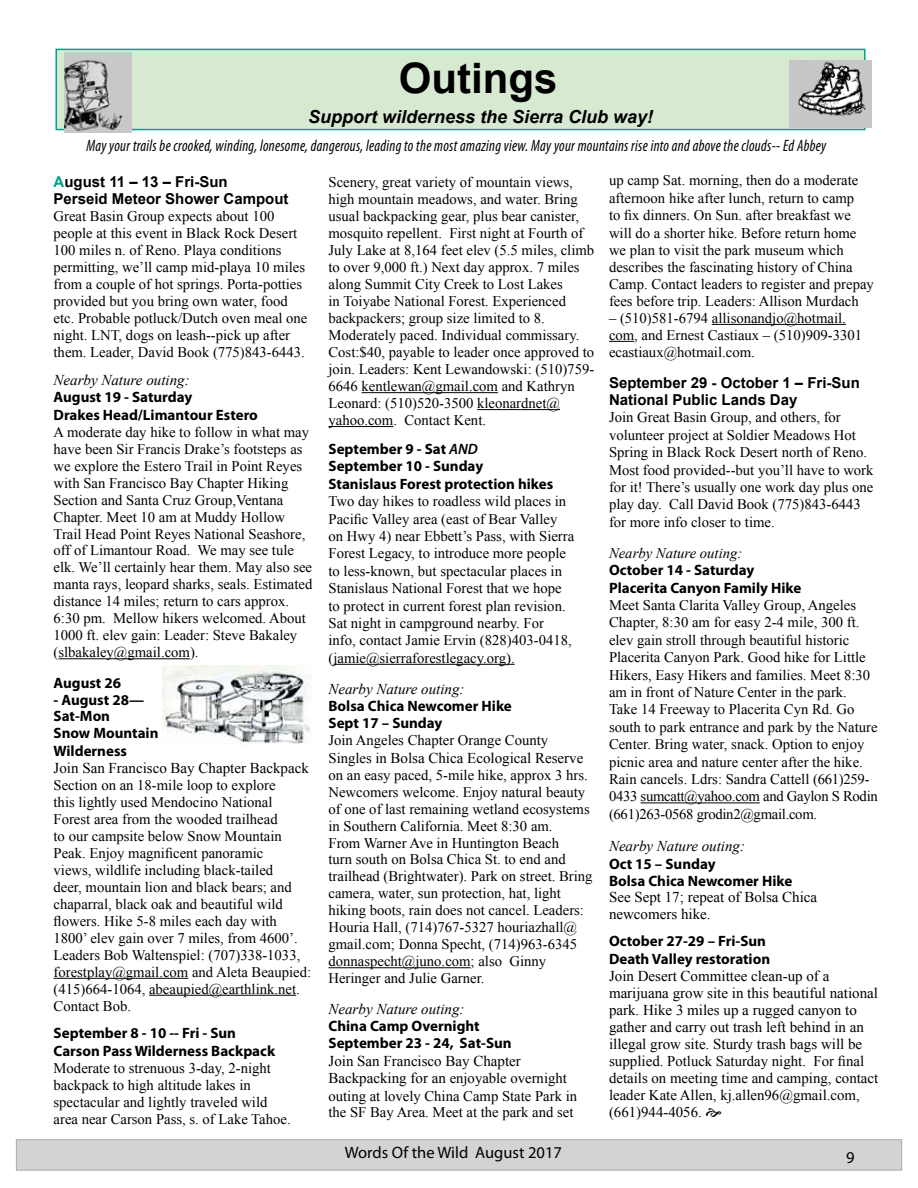
<style>
.page{position:relative;width:918px;height:1188px;background:#fff}
.page>*{position:absolute;margin:0;border:0;box-sizing:border-box;transform-origin:0 0}
.t1{font:700 42px "Arial";color:#000}
.t2{font:italic 700 18px "Arial";color:#000}
.t3{font:italic condensed 16.5px "Myriad Pro";letter-spacing:.02em;color:#000;scale:.91 1}
.t4{font:16.5px "Myriad Pro";color:#000}
.t5{font:700 15px/17.4px "Myriad Pro";color:#000}
.t6{font:15px/17px "Times New Roman";color:#000}
.t7{font:700 15px/17.4px "Arial";color:#000}
.t8{font:italic 15px "Times New Roman";color:#000}
.t9{font:14.85px/17px "Times New Roman";color:#000}
.t10{font:14.7px/17px "Times New Roman";color:#000}
.t11{font:italic 14.7px "Times New Roman";color:#000}
.s1{color:#00a389}
.s2{font-weight:600;font-style:italic}
.s3{font-size:14.7px}
.s4{font-size:15px}
.s5{font-size:14.85px}
</style>
<div class="page">
<div style="left:16px;top:1140px;width:886px;height:30px;background:#d1d3d4;border:1px solid #a8aaab"></div>
<div style="left:56px;top:49px;width:809px;height:81px;background:#d8e9d2"></div>
<div style="left:56px;top:49px;width:810px;height:81px;border:2px solid #00a389"></div>
<img style="left:790px;top:60px;width:82px;height:67px">
<img style="left:64px;top:53px;width:67px;height:79px">
<hr style="left:58px;top:658px;width:132px;height:1px;background:#000">
<hr style="left:54px;top:978px;width:134px;height:1px;background:#000">
<hr style="left:149px;top:995px;width:147px;height:1px;background:#000">
<hr style="left:362px;top:392px;width:136px;height:1px;background:#000">
<hr style="left:477px;top:409px;width:83px;height:1px;background:#000">
<hr style="left:328px;top:426px;width:65px;height:1px;background:#000">
<hr style="left:333px;top:664px;width:182px;height:1px;background:#000">
<hr style="left:328px;top:967px;width:143px;height:1px;background:#000">
<hr style="left:712px;top:324px;width:134px;height:1px;background:#000">
<svg style="left:609px;top:341px;width:25px;height:1px"></svg>
<hr style="left:641px;top:803px;width:119px;height:1px;background:#000">
<img style="left:162px;top:666px;width:149px;height:78px">
<h1 class="t1" style="left:399px;top:50px;width:160px">Outings</h1>
<p class="t2" style="left:308px;top:104px;width:347px">Support wilderness the Sierra Club way!</p>
<p class="t3" style="left:86px;top:135px;width:815px">May your trails be crooked, winding, lonesome, dangerous, leading to the most amazing view. May your mountains rise into and above the clouds-- Ed Abbey</p>
<p class="t7" style="left:54px;top:173px;width:237px"><span class="s1">A</span>ugust 11 – 13 – Fri-Sun<br>Perseid Meteor Shower Campout</p>
<p class="t10" style="left:54px;top:207px;width:255px">Great Basin Group expects about 100 people at this event in Black Rock Desert 100 miles n. of Reno. Playa conditions permitting, we’ll camp mid-playa 10 miles from a couple of hot springs. Porta-potties provided but you bring own water, food etc. Probable potluck/Dutch oven meal one night. LNT, dogs on leash--pick up after them. Leader, David Book (775)843-6443.</p>
<p class="t8" style="left:54px;top:370px;width:138px">Nearby Nature outing:</p>
<p class="t5" style="left:54px;top:388px;width:206px">August 19 - Saturday<br>Drakes Head/Limantour Estero</p>
<p class="t10" style="left:54px;top:423px;width:260px">A moderate day hike to follow in what may have been Sir Francis Drake’s footsteps as we explore the Estero Trail in Point Reyes with San Francisco Bay Chapter Hiking Section and Santa Cruz Group,Ventana Chapter. Meet 10 am at Muddy Hollow Trail Head Point Reyes National Seashore, off of Limantour Road. We may see tule elk. We’ll certainly hear them. May also see manta rays, leopard sharks, seals. Estimated distance 14 miles; return to cars approx.<br>6:30 pm. Mellow hikers welcomed. About 1000 ft. elev gain: Leader: Steve Bakaley (slbakaley@gmail.com).</p>
<p class="t5" style="left:54px;top:674px;width:69px">August 26</p>
<p class="t5" style="left:54px;top:691px;width:106px">- August 28—<br>Sat-Mon<br>Snow Mountain<br>Wilderness</p>
<p class="t6" style="left:54px;top:760px;width:257px">Join San Francisco Bay Chapter Backpack</p>
<p class="t10" style="left:54px;top:777px;width:259px">Section on an 18-mile loop to explore<br>this lightly used Mendocino National Forest area from the wooded trailhead<br>to our campsite below Snow Mountain Peak. Enjoy magnificent panoramic<br>views, wildlife including black-tailed<br>deer, mountain lion and black bears; and chaparral, black oak and beautiful wild flowers. Hike 5-8 miles each day with 1800’ elev gain over 7 miles, from 4600’.<br>Leaders Bob Waltenspiel: (707)338-1033, forestplay@gmail.com and Aleta Beaupied: (415)664-1064, abeaupied@earthlink.net.<br>Contact Bob.</p>
<p class="t5" style="left:54px;top:1024px;width:223px">September 8 - 10 -- Fri - Sun<br>Carson Pass Wilderness Backpack</p>
<p class="t10" style="left:54px;top:1059px;width:239px">Moderate to strenuous 3-day, 2-night backpack to high altitude lakes in spectacular and lightly traveled wild area near Carson Pass, s. of Lake Tahoe.</p>
<p class="t10" style="left:328px;top:173px;width:267px">Scenery, great variety of mountain views, high mountain meadows, and water. Bring usual backpacking gear, plus bear canister, mosquito repellent. First night at Fourth of July Lake at 8,164 feet elev (5.5 miles, climb to over 9,000 ft.) Next day approx. 7 miles along Summit City Creek to Lost Lakes<br>in Toiyabe National Forest. Experienced backpackers; group size limited to 8.<br>Moderately paced. Individual commissary.<br>Cost:$40, payable to leader once approved to join. Leaders: Kent Lewandowski: (510)759- 6646 kentlewan@gmail.com and Kathryn Leonard: (510)520-3500 kleonardnet@ yahoo.com. Contact Kent.</p>
<p class="t5" style="left:328px;top:440px;width:226px">September 9 - Sat <span class="s2">AND<br></span>September 10 - Sunday<br>Stanislaus Forest protection hikes</p>
<p class="t10" style="left:328px;top:492px;width:247px;line-height:17.4px">Two day hikes to roadless wild places in Pacific Valley area (east of Bear Valley on Hwy 4) near Ebbett’s Pass, with Sierra Forest Legacy, to introduce more people to less-known, but spectacular places in Stanislaus National Forest that we hope to protect in current forest plan revision.<br>Sat night in campground nearby. For info, contact Jamie Ervin (828)403-0418, (jamie@sierraforestlegacy.org).</p>
<p class="t8" style="left:328px;top:678px;width:138px">Nearby Nature outing:</p>
<p class="t5" style="left:328px;top:697px;width:185px">Bolsa Chica Newcomer Hike<br>Sept 17 – Sunday</p>
<p class="t10" style="left:328px;top:732px;width:221px">Join Angeles Chapter Orange County</p>
<p class="t6" style="left:328px;top:749px;width:256px"><span class="s3">Singles in</span> Bolsa Chica Ecological Reserve</p>
<p class="t10" style="left:328px;top:766px;width:266px">on an easy paced, 5-mile hike, approx 3 hrs.<br>Newcomers welcome. Enjoy natural beauty of one of last remaining wetland ecosystems in Southern California. Meet 8:30 am.<br>From Warner Ave in Huntington Beach<br>turn south on Bolsa Chica St. to end and trailhead (Brightwater). Park on street. Bring camera, water, sun protection, hat, light hiking boots, rain does not cancel. Leaders:<br>Houria Hall, (714)767-5327 houriazhall@ gmail.com; Donna Specht, (714)963-6345 donnaspecht@juno.com; also Ginny Heringer and Julie Garner.</p>
<p class="t8" style="left:328px;top:998px;width:138px">Nearby Nature outing:</p>
<p class="t5" style="left:328px;top:1017px;width:185px">China Camp Overnight<br>September 23 - 24, Sat-Sun</p>
<p class="t6" style="left:328px;top:1052px;width:194px">Join San Francisco Bay Chapter</p>
<p class="t10" style="left:328px;top:1070px;width:250px"><span class="s4">Backpacking for an</span> enjoyable overnight outing at lovely China Camp State Park in the SF Bay Area. Meet at the park and set</p>
<p class="t10" style="left:609px;top:172px;width:266px">up camp Sat. morning, then do a moderate afternoon hike after lunch, return to camp<br>to fix dinners. On Sun. after breakfast we will do a shorter hike. Before return home we plan to visit the park museum which describes the fascinating history of China Camp. Contact leaders to register and prepay fees before trip. Leaders: Allison Murdach</p>
<p class="t10" style="left:609px;top:309px;width:255px">– (510)581-6794 allisonandjo@hotmail. com, and Ernest Castiaux – (510)909-3301 ecastiaux@hotmail.com.</p>
<p class="t7" style="left:609px;top:374px;width:252px">September 29 - October 1 – Fri-Sun<br>National Public Lands Day</p>
<p class="t10" style="left:609px;top:409px;width:266px;line-height:17.4px">Join Great Basin Group, and others, for volunteer project at Soldier Meadows Hot Spring in Black Rock Desert north of Reno.<br>Most food provided--but you’ll have to work for it! There’s usually one work day plus one play day. Call David Book (775)843-6443 for more info closer to time.</p>
<p class="t11" style="left:609px;top:543px;width:135px">Nearby Nature outing:</p>
<p class="t5" style="left:609px;top:561px;width:194px">October 14 - Saturday<br>Placerita Canyon Family Hike</p>
<p class="t10" style="left:609px;top:596px;width:270px;line-height:17.4px">Meet Santa Clarita Valley Group, Angeles Chapter, 8:30 am for easy 2-4 mile, 300 ft. elev gain stroll through beautiful historic Placerita Canyon Park. Good hike for Little Hikers, Easy Hikers and families. Meet 8:30 am in front of Nature Center in the park.<br>Take 14 Freeway to Placerita Cyn Rd. Go south to park entrance and park by the Nature Center. Bring water, snack. Option to enjoy picnic area and nature center after the hike.<br>Rain cancels. Ldrs: Sandra Cattell (661)259- 0433 sumcatt@yahoo.com and Gaylon S Rodin (661)263-0568 grodin2@gmail.com.</p>
<p class="t8" style="left:609px;top:836px;width:138px">Nearby Nature outing:</p>
<p class="t5" style="left:609px;top:855px;width:185px;line-height:16.5px">Oct 15 – Sunday<br>Bolsa Chica Newcomer Hike</p>
<p class="t6" style="left:609px;top:889px;width:210px;line-height:16.5px">See Sept 17; repeat of Bolsa Chica newcomers hike.</p>
<p class="t5" style="left:609px;top:932px;width:163px;line-height:18px">October 27-29 – Fri-Sun<br>Death Valley restoration</p>
<p class="t6" style="left:609px;top:967px;width:271px">Join Desert Committee clean-up of a marijuana grow site in this beautiful national park. Hike 3 miles up a rugged canyon to gather and carry out trash left behind in an illegal grow site. Sturdy trash bags will be</p>
<p class="t10" style="left:609px;top:1052px;width:257px"><span class="s4">supplied.</span> Potluck Saturday <span class="s5">night. For final</span></p>
<p class="t9" style="left:609px;top:1069px;width:271px">details on meeting time and camping, contact leader Kate Allen, kj.allen96@gmail.com, (661)944-4056.</p>
<p class="t4" style="left:345px;top:1143px;width:219px">Words Of the Wild August 2017</p>
<p class="t4" style="left:846px;top:1147px;width:10px">9</p>
</div>
